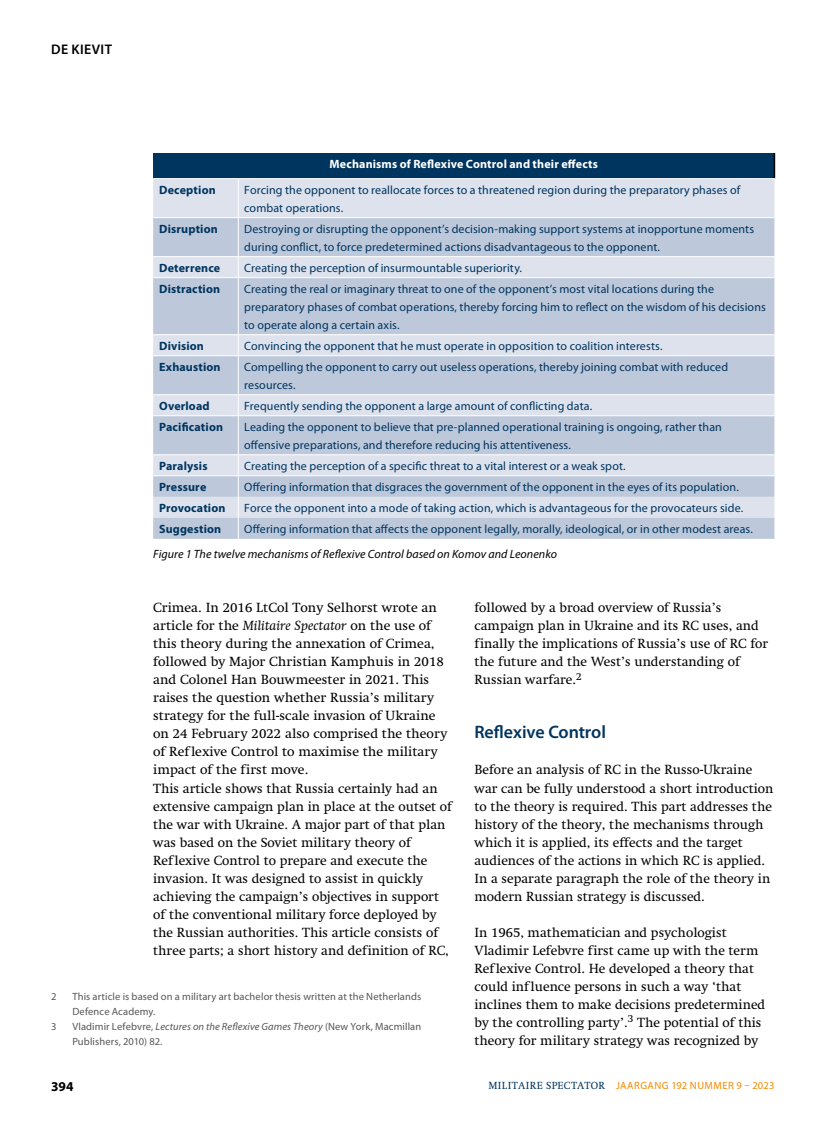
<style>
.page{position:relative;width:817px;height:1136px;background:#fff}
.page>*{position:absolute;margin:0;border:0;box-sizing:border-box;transform-origin:0 0}
.t1{font:600 18px "Myriad Pro";letter-spacing:-.005em;color:#00355f}
.t2{font:600 13.95px "Myriad Pro";letter-spacing:.03em;color:#000}
.t3{font:13.5px/18px "Swift LT Std";color:#000}
.t4{font:700 13.5px "Myriad Pro";color:#000}
.t5{font:12px/18px "Myriad Pro";letter-spacing:.01em;color:#00355f}
.t6{font:700 12px "Myriad Pro";letter-spacing:.01em;color:#00355f}
.t7{font:italic 12px "Myriad Pro";letter-spacing:.005em;color:#000}
.t8{font:700 12px "Myriad Pro";letter-spacing:.015em;color:#fff}
.t9{font:10.5px/15px "Myriad Pro";letter-spacing:.015em;color:#555756}
.t10{font:10.5px "Myriad Pro";letter-spacing:.045em;color:#f38a00}
.s1{font-style:italic}
.s2{font-family:"Swift LT Std";color:#00355f}
</style>
<div class="page">
<div style="left:153px;top:153px;width:621px;height:25px;background:#00355f"></div>
<div style="left:153px;top:179px;width:621px;height:38px;background:#dde2ed"></div>
<svg style="left:153px;top:218px;width:621px;height:320px;fill:#bdc8da"></svg>
<hr style="left:773px;top:153px;width:2px;height:25px;background:#000">
<hr style="left:238px;top:179px;width:1px;height:38px;background:#fff">
<hr style="left:238px;top:218px;width:1px;height:38px;background:#fff">
<hr style="left:153px;top:256px;width:85px;height:1px;background:#fff">
<hr style="left:238px;top:256px;width:536px;height:1px;background:#fff">
<svg style="left:238px;top:257px;width:1px;height:20px"></svg>
<hr style="left:153px;top:277px;width:85px;height:1px;background:#fff">
<hr style="left:238px;top:277px;width:536px;height:1px;background:#fff">
<hr style="left:238px;top:278px;width:1px;height:56px;background:#fff">
<hr style="left:153px;top:334px;width:85px;height:1px;background:#fff">
<hr style="left:238px;top:334px;width:536px;height:1px;background:#fff">
<svg style="left:238px;top:335px;width:1px;height:20px"></svg>
<hr style="left:153px;top:355px;width:85px;height:1px;background:#fff">
<hr style="left:238px;top:355px;width:536px;height:1px;background:#fff">
<hr style="left:238px;top:356px;width:1px;height:38px;background:#fff">
<hr style="left:153px;top:394px;width:85px;height:1px;background:#fff">
<hr style="left:238px;top:394px;width:536px;height:1px;background:#fff">
<svg style="left:238px;top:395px;width:1px;height:20px"></svg>
<hr style="left:153px;top:415px;width:85px;height:1px;background:#fff">
<hr style="left:238px;top:415px;width:536px;height:1px;background:#fff">
<hr style="left:238px;top:416px;width:1px;height:38px;background:#fff">
<hr style="left:153px;top:454px;width:85px;height:1px;background:#fff">
<hr style="left:238px;top:454px;width:536px;height:1px;background:#fff">
<hr style="left:153px;top:475px;width:85px;height:1px;background:#fff">
<hr style="left:238px;top:475px;width:536px;height:1px;background:#fff">
<svg style="left:238px;top:455px;width:1px;height:83px"></svg>
<p class="t2" style="left:51px;top:40px;width:62px">De Kievit</p>
<p class="t8" style="left:329px;top:156px;width:270px">Mechanisms of Reflexive Control and their effects</p>
<p class="t6" style="left:159px;top:182px;width:58px">Deception</p>
<p class="t5" style="left:244px;top:180px;width:497px">Forcing the opponent to reallocate forces to a threatened region during the preparatory phases of combat operations.</p>
<p class="t6" style="left:159px;top:221px;width:60px">Disruption</p>
<p class="t5" style="left:244px;top:219px;width:511px">Destroying or disrupting the opponent’s decision-making support systems at inopportune moments during conflict, to force predetermined actions disadvantageous to the opponent.</p>
<p class="t6" style="left:159px;top:260px;width:63px">Deterrence</p>
<p class="t5" style="left:244px;top:258px;width:279px">Creating the perception of insurmountable superiority.</p>
<p class="t6" style="left:159px;top:281px;width:62px">Distraction</p>
<p class="t5" style="left:244px;top:279px;width:523px">Creating the real or imaginary threat to one of the opponent’s most vital locations during the preparatory phases of combat operations, thereby forcing him to reflect on the wisdom of his decisions to operate along a certain axis.</p>
<p class="t6" style="left:159px;top:338px;width:46px">Division</p>
<p class="t5" style="left:244px;top:336px;width:420px">Convincing the opponent that he must operate in opposition to coalition interests.</p>
<p class="t6" style="left:159px;top:359px;width:63px">Exhaustion</p>
<p class="t5" style="left:244px;top:357px;width:485px">Compelling the opponent to carry out useless operations, thereby joining combat with reduced resources.</p>
<p class="t6" style="left:159px;top:398px;width:52px">Overload</p>
<p class="t5" style="left:244px;top:396px;width:349px">Frequently sending the opponent a large amount of conflicting data.</p>
<p class="t6" style="left:159px;top:419px;width:65px">Pacification</p>
<p class="t5" style="left:244px;top:417px;width:479px">Leading the opponent to believe that pre-planned operational training is ongoing, rather than offensive preparations, and therefore reducing his attentiveness.</p>
<p class="t6" style="left:159px;top:458px;width:50px">Paralysis</p>
<p class="t5" style="left:244px;top:456px;width:383px">Creating the perception of a specific threat to a vital interest or a weak spot.</p>
<p class="t6" style="left:159px;top:479px;width:49px">Pressure</p>
<p class="t5" style="left:244px;top:477px;width:496px">Offering information that disgraces the government of the opponent in the eyes of its population.</p>
<p class="t6" style="left:159px;top:500px;width:68px">Provocation</p>
<p class="t5" style="left:244px;top:498px;width:500px">Force the opponent into a mode of taking action, which is advantageous for the provocateurs side.</p>
<p class="t6" style="left:159px;top:521px;width:64px">Suggestion</p>
<p class="t5" style="left:244px;top:519px;width:510px">Offering information that affects the opponent legally, morally, ideological, or in other modest areas.</p>
<p class="t7" style="left:153px;top:547px;width:405px">Figure 1 The twelve mechanisms of Reflexive Control based on Komov and Leonenko</p>
<p class="t3" style="left:153px;top:599px;width:300px">Crimea. In 2016 LtCol Tony Selhorst wrote an article for the <span class="s1">Militaire Spectator</span> on the use of this theory during the annexation of Crimea, followed by Major Christian Kamphuis in 2018 and Colonel Han Bouwmeester in 2021. This raises the question whether Russia’s military strategy for the full-scale invasion of Ukraine on 24 February 2022 also comprised the theory of Reflexive Control to maximise the military impact of the first move.<br>This article shows that Russia certainly had an extensive campaign plan in place at the outset of the war with Ukraine. A major part of that plan was based on the Soviet military theory of Reflexive Control to prepare and execute the invasion. It was designed to assist in quickly achieving the campaign’s objectives in support of the conventional military force deployed by the Russian authorities. This article consists of three parts; a short history and definition of RC,</p>
<p class="t3" style="left:474px;top:599px;width:295px">followed by a broad overview of Russia’s campaign plan in Ukraine and its RC uses, and finally the implications of Russia’s use of RC for the future and the West’s understanding of Russian warfare.<sup>2</sup></p>
<h1 class="t1" style="left:474px;top:721px;width:133px">Reflexive Control</h1>
<p class="t3" style="left:474px;top:761px;width:300px">Before an analysis of RC in the Russo-Ukraine war can be fully understood a short introduction to the theory is required. This part addresses the history of the theory, the mechanisms through which it is applied, its effects and the target audiences of the actions in which RC is applied.<br>In a separate paragraph the role of the theory in modern Russian strategy is discussed.</p>
<p class="t3" style="left:474px;top:923px;width:292px">In 1965, mathematician and psychologist Vladimir Lefebvre first came up with the term Reflexive Control. He developed a theory that could influence persons in such a way ‘that inclines them to make decisions predetermined by the controlling party’.<sup>3</sup> The potential of this theory for military strategy was recognized by</p>
<p class="t9" style="left:51px;top:988px;width:7px">2</p>
<p class="t9" style="left:72px;top:988px;width:350px">This article is based on a military art bachelor thesis written at the Netherlands<br>Defence Academy.</p>
<p class="t9" style="left:51px;top:1018px;width:7px">3</p>
<p class="t9" style="left:72px;top:1018px;width:350px">Vladimir Lefebvre, <span class="s1">Lectures on the Reflexive Games Theory</span> (New York, Macmillan<br>Publishers, 2010) 82.</p>
<p class="t4" style="left:51px;top:1077px;width:24px">394</p>
<p class="t10" style="left:488px;top:1078px;width:287px"><span class="s2">MILITAIRE SPECTATOR</span> JAARGANG 192 NUMMER 9 – 2023</p>
</div>
